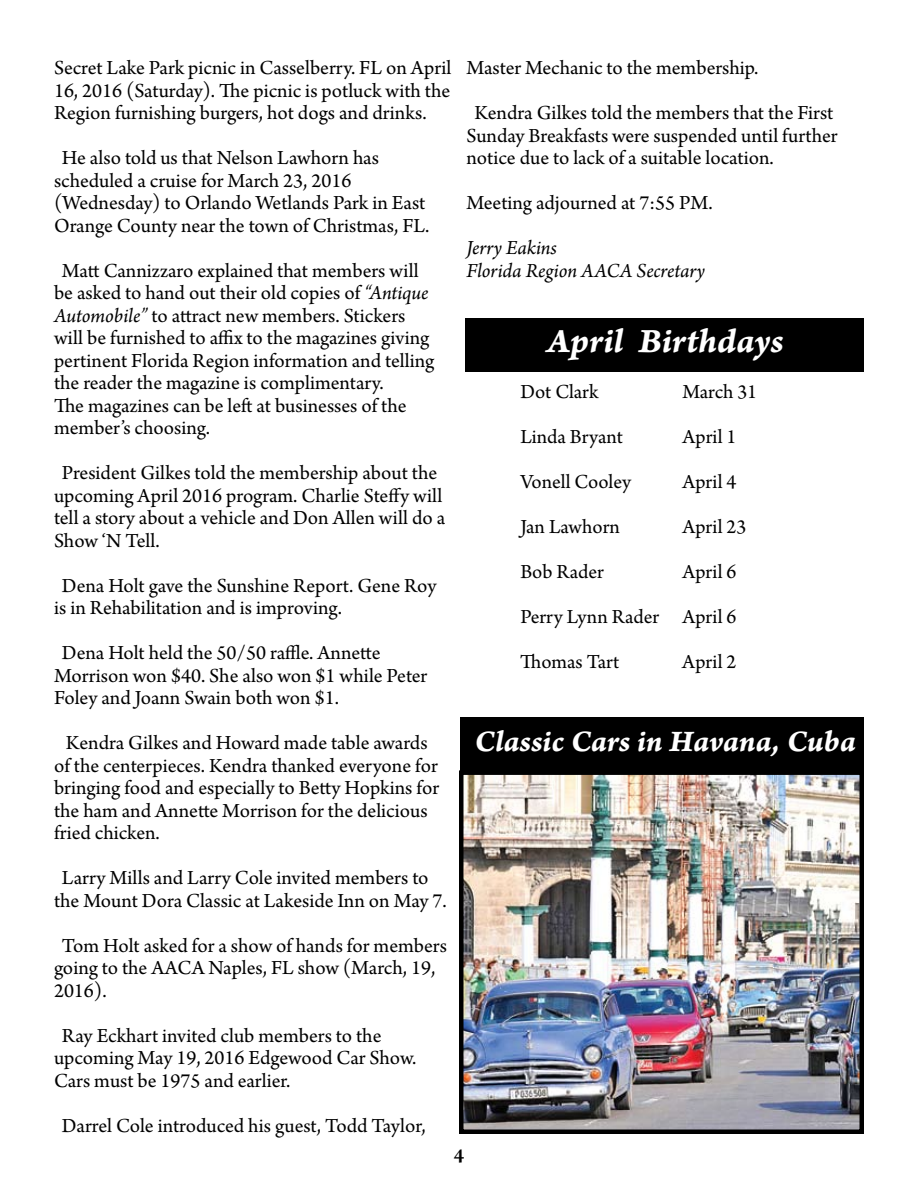
<style>
.page{position:relative;width:918px;height:1188px;background:#fff}
.page>*{position:absolute;margin:0;border:0;box-sizing:border-box;transform-origin:0 0}
.t1{font:36px "Arno Pro Bold Italic Caption";letter-spacing:-.005em;color:#fff}
.t2{font:31.5px "Arno Pro Bold Italic Caption";letter-spacing:-.01em;color:#fff}
.t3{font:21px/22.5px "Arno Pro";color:#000}
.t4{font:italic 21px/22.5px "Arno Pro";color:#000}
.t5{font:600 21px "Arno Pro";color:#000}
.s1{font-style:italic}
</style>
<div class="page">
<div style="left:460px;top:717px;width:404px;height:54px;background:#000"></div>
<div style="left:465px;top:318px;width:399px;height:54px;background:#000"></div>
<img style="left:464px;top:775px;width:395px;height:354px">
<div style="left:459px;top:770px;width:405px;height:364px;border:4px solid #000"></div>
<p class="t3" style="left:54px;top:58px;width:399px;text-align:justify">Secret Lake Park picnic in Casselberry. FL on April 16, 2016 (Saturday). The picnic is potluck with the Region furnishing burgers, hot dogs and drinks.</p>
<p class="t3" style="left:54px;top:148px;width:377px;text-indent:8px">He also told us that Nelson Lawhorn has scheduled a cruise for March 23, 2016 (Wednesday) to Orlando Wetlands Park in East Orange County near the town of Christmas, FL.</p>
<p class="t3" style="left:54px;top:260px;width:382px;text-indent:8px">Matt Cannizzaro explained that members will be asked to hand out their old copies of <span class="s1">“Antique Automobile”</span> to attract new members. Stickers will be furnished to affix to the magazines giving pertinent Florida Region information and telling the reader the magazine is complimentary.<br>The magazines can be left at businesses of the member’s choosing.</p>
<p class="t3" style="left:54px;top:463px;width:393px;text-indent:8px">President Gilkes told the membership about the upcoming April 2016 program. Charlie Steffy will tell a story about a vehicle and Don Allen will do a Show ‘N Tell.</p>
<p class="t3" style="left:54px;top:575px;width:384px;text-indent:8px">Dena Holt gave the Sunshine Report. Gene Roy is in Rehabilitation and is improving.</p>
<p class="t3" style="left:54px;top:643px;width:375px;text-indent:8px">Dena Holt held the 50/50 raffle. Annette<br>Morrison won $40. She also won $1 while Peter<br>Foley and Joann Swain both won $1.</p>
<p class="t3" style="left:54px;top:733px;width:387px;text-indent:12px">Kendra Gilkes and Howard made table awards of the centerpieces. Kendra thanked everyone for bringing food and especially to Betty Hopkins for the ham and Annette Morrison for the delicious fried chicken.</p>
<p class="t3" style="left:54px;top:868px;width:394px;text-align:center">Larry Mills and Larry Cole invited members to the Mount Dora Classic at Lakeside Inn on May 7.</p>
<p class="t3" style="left:54px;top:935px;width:395px;text-indent:8px">Tom Holt asked for a show of hands for members going to the AACA Naples, FL show (March, 19,<br>2016).</p>
<p class="t3" style="left:54px;top:1025px;width:364px;text-indent:8px">Ray Eckhart invited club members to the upcoming May 19, 2016 Edgewood Car Show.<br>Cars must be 1975 and earlier.</p>
<p class="t3" style="left:62px;top:1115px;width:365px">Darrel Cole introduced his guest, Todd Taylor,</p>
<p class="t3" style="left:474px;top:47px;width:360px;line-height:45px;text-indent:-8px">Master Mechanic to the membership.<br>Kendra Gilkes told the members that the First</p>
<p class="t3" style="left:466px;top:126px;width:373px">Sunday Breakfasts were suspended until further notice due to lack of a suitable location.</p>
<p class="t3" style="left:466px;top:193px;width:248px">Meeting adjourned at 7:55 PM.</p>
<p class="t4" style="left:466px;top:238px;width:240px">Jerry Eakins<br>Florida Region AACA Secretary</p>
<h1 class="t1" style="left:547px;top:318px;width:238px">April Birthdays</h1>
<p class="t3" style="left:520px;top:382px;width:79px">Dot Clark</p>
<p class="t3" style="left:682px;top:382px;width:76px">March 31</p>
<p class="t3" style="left:520px;top:427px;width:104px">Linda Bryant</p>
<p class="t3" style="left:682px;top:427px;width:56px">April 1</p>
<p class="t3" style="left:520px;top:472px;width:112px">Vonell Cooley</p>
<p class="t3" style="left:682px;top:472px;width:56px">April 4</p>
<p class="t3" style="left:520px;top:517px;width:101px">Jan Lawhorn</p>
<p class="t3" style="left:682px;top:517px;width:65px">April 23</p>
<p class="t3" style="left:520px;top:562px;width:85px">Bob Rader</p>
<p class="t3" style="left:520px;top:551px;width:218px;line-height:45px;text-align:justify;text-indent:162px">April 6<br>Perry Lynn Rader April 6<br>Thomas Tart</p>
<p class="t3" style="left:682px;top:652px;width:56px">April 2</p>
<h2 class="t2" style="left:474px;top:722px;width:383px">Classic Cars in Havana, Cuba</h2>
<p class="t5" style="left:454px;top:1143px;width:12px">4</p>
</div>
